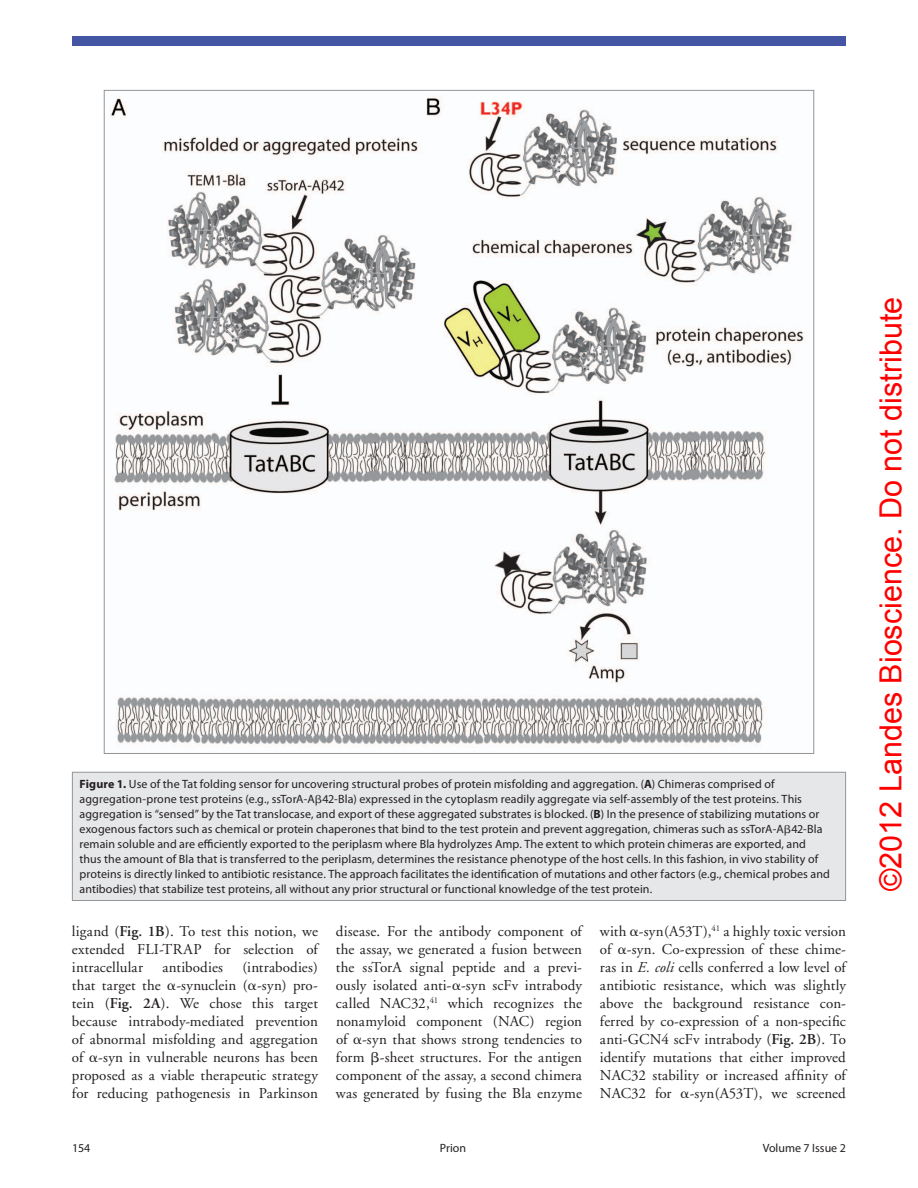
<style>
.page{position:relative;width:918px;height:1188px;background:#fff}
.page>*{position:absolute;margin:0;border:0;box-sizing:border-box;transform-origin:0 0}
.t1{font:30.45px "Arial";color:#f00}
.t2{font:15px/18px "Adobe Garamond";letter-spacing:.01em;color:#231f20;text-align:justify}
.t3{font:12px/15px "Myriad Pro";letter-spacing:.01em;color:#231f20}
.s1{font-weight:700}
.s2{font-family:"Universal Std Greekw Math Pi"}
.s3{font-weight:600}
.s4{font-style:italic}
</style>
<div class="page">
<div style="left:72px;top:36px;width:774px;height:10px;background:#4455a4"></div>
<img style="left:111px;top:96px;width:695px;height:652px">
<div style="left:72px;top:772px;width:774px;height:128px;background:#e6e7e9"></div>
<div style="left:72px;top:772px;width:774px;height:129px;border:1px solid #939598"></div>
<p class="t3" style="left:79px;top:777px;width:752px"><span class="s1">Figure 1.</span> Use of the Tat folding sensor for uncovering structural probes of protein misfolding and aggregation. (<span class="s1">A</span>) Chimeras comprised of aggregation-prone test proteins (e.g., ssTorA-A<span class="s2">β</span>42-Bla) expressed in the cytoplasm readily aggregate via self-assembly of the test proteins. This aggregation is “sensed” by the Tat translocase, and export of these aggregated substrates is blocked. (<span class="s1">B</span>) In the presence of stabilizing mutations or exogenous factors such as chemical or protein chaperones that bind to the test protein and prevent aggregation, chimeras such as ssTorA-A<span class="s2">β</span>42-Bla remain soluble and are efficiently exported to the periplasm where Bla hydrolyzes Amp. The extent to which protein chimeras are exported, and thus the amount of Bla that is transferred to the periplasm, determines the resistance phenotype of the host cells. In this fashion, in vivo stability of proteins is directly linked to antibiotic resistance. The approach facilitates the identification of mutations and other factors (e.g., chemical probes and antibodies) that stabilize test proteins, all without any prior structural or functional knowledge of the test protein.</p>
<p class="t2" style="left:72px;top:923px;width:247px">ligand (<span class="s3">Fig. 1B</span>). To test this notion, we extended FLI-TRAP for selection of intracellular</p>
<p class="t2" style="left:72px;top:959px;width:248px;text-indent:170px">(intrabodies) that target the <span class="s2">α</span>-synuclein (<span class="s2">α</span>-syn) pro&shy;tein (<span class="s3">Fig. 2A</span>). We chose this target because intrabody-mediated prevention of abnormal misfolding and aggregation of <span class="s2">α</span>-syn in vulnerable neurons has been proposed as a viable therapeutic strategy for reducing pathogenesis in Parkinson</p>
<p class="t2" style="left:162px;top:959px;width:62px">antibodies</p>
<p class="t2" style="left:336px;top:923px;width:248px">disease. For the antibody component of the assay, we generated a fusion between the ssTorA signal peptide and a previ&shy;ously isolated anti-<span class="s2">α</span>-syn scFv intrabody called NAC32,<sup>41</sup> which recognizes the nonamyloid component (NAC) region of <span class="s2">α</span>-syn that shows strong tendencies to form <span class="s2">β</span>-sheet structures. For the antigen component of the assay, a second chimera was generated by fusing the Bla enzyme</p>
<p class="t2" style="left:600px;top:923px;width:248px">with <span class="s2">α</span>-syn(A53T),<sup>41</sup> a highly toxic version of <span class="s2">α</span>-syn. Co-expression of these chime&shy;ras in <span class="s4">E. coli</span> cells conferred a low level of antibiotic resistance, which was slightly above the background resistance con&shy;ferred by co-expression of a non-specific anti-GCN4 scFv intrabody (<span class="s3">Fig. 2B</span>). To identify mutations that either improved NAC32 stability or increased affinity of NAC32 for <span class="s2">α</span>-syn(A53T), we screened</p>
<p class="t3" style="left:72px;top:1141px;width:20px">154</p>
<p class="t3" style="left:440px;top:1141px;width:28px">Prion</p>
<p class="t3" style="left:763px;top:1141px;width:85px">Volume 7 Issue 2</p>
<h1 class="t1" style="left:871px;top:891px;width:595px;rotate:-90deg">©2012 Landes Bioscience. Do not distribute</h1>
</div>
